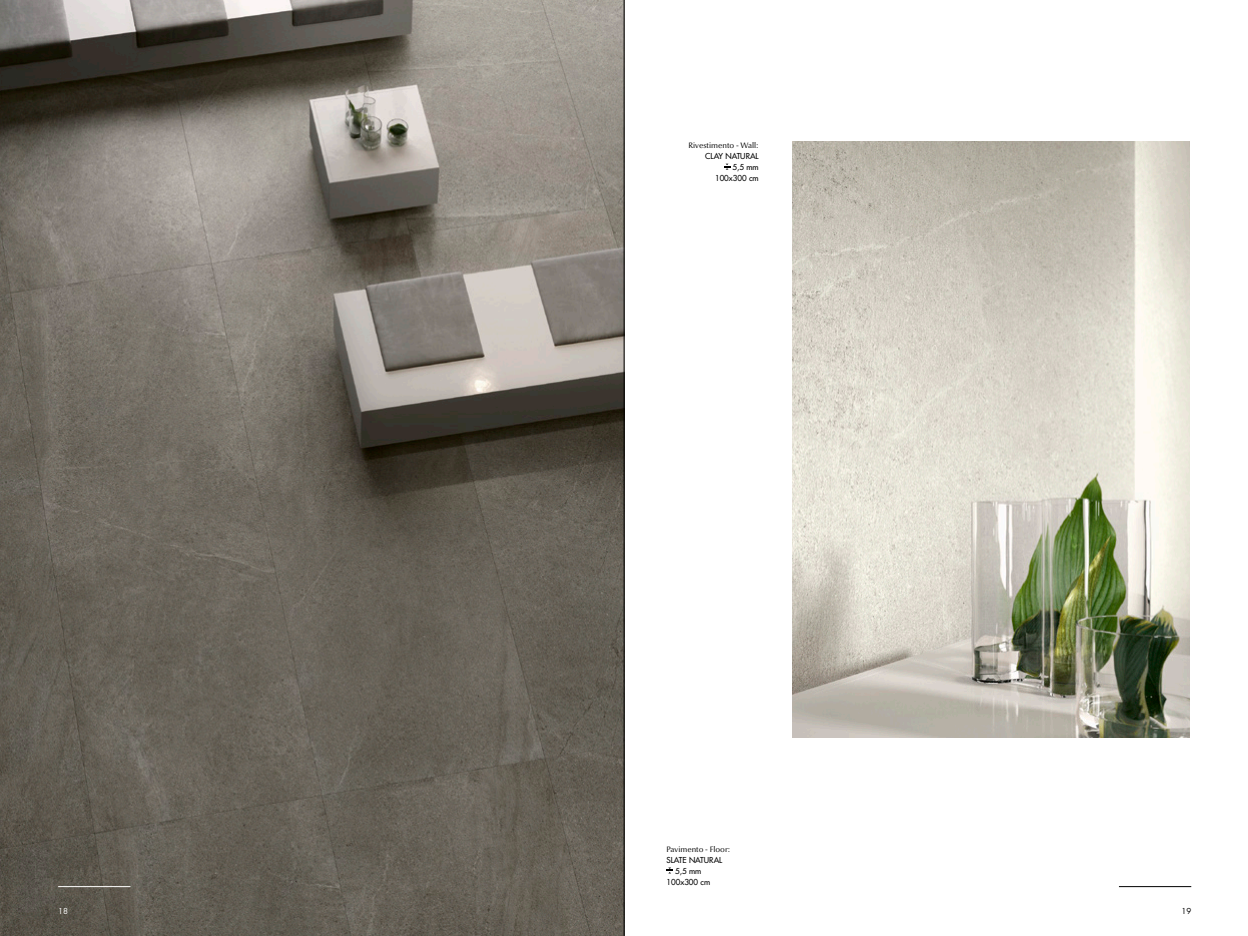
<style>
.page{position:relative;width:1248px;height:936px;background:#fff}
.page>*{position:absolute;margin:0;border:0;box-sizing:border-box;transform-origin:0 0}
.t1{font:500 8px/11px "Futura LT Pro";color:#000;text-align:right}
.t2{font:8px "Optima Nova LT Pro";color:#000}
.t3{font:8px "Futura LT Pro";color:#fff}
.t4{font:8px "Futura LT Pro";color:#000}
</style>
<div class="page">
<svg style="left:0;top:0;width:624px;height:935px"></svg>
<img style="left:792px;top:142px;width:397px;height:595px">
<svg style="left:666px;top:867px;width:7px;height:6px"></svg>
<svg style="left:724px;top:164px;width:6px;height:6px"></svg>
<hr style="left:1118px;top:886px;width:73px;height:1px;background:#000">
<hr style="left:58px;top:886px;width:72px;height:1px;background:#fff">
<p class="t2" style="left:688px;top:140px;width:72px">Rivestimento - Wall:</p>
<p class="t1" style="left:705px;top:150px;width:55px">CLAY NATURAL<br>5,5 mm<br>100x300 cm</p>
<p class="t2" style="left:666px;top:843px;width:65px">Pavimento - Floor:</p>
<p class="t1" style="left:666px;top:853px;width:57px">SLATE NATURAL</p>
<p class="t1" style="left:675px;top:864px;width:28px">5,5 mm</p>
<p class="t1" style="left:666px;top:875px;width:45px">100x300 cm</p>
<p class="t3" style="left:58px;top:906px;width:11px">18</p>
<p class="t4" style="left:1181px;top:906px;width:11px">19</p>
</div>
